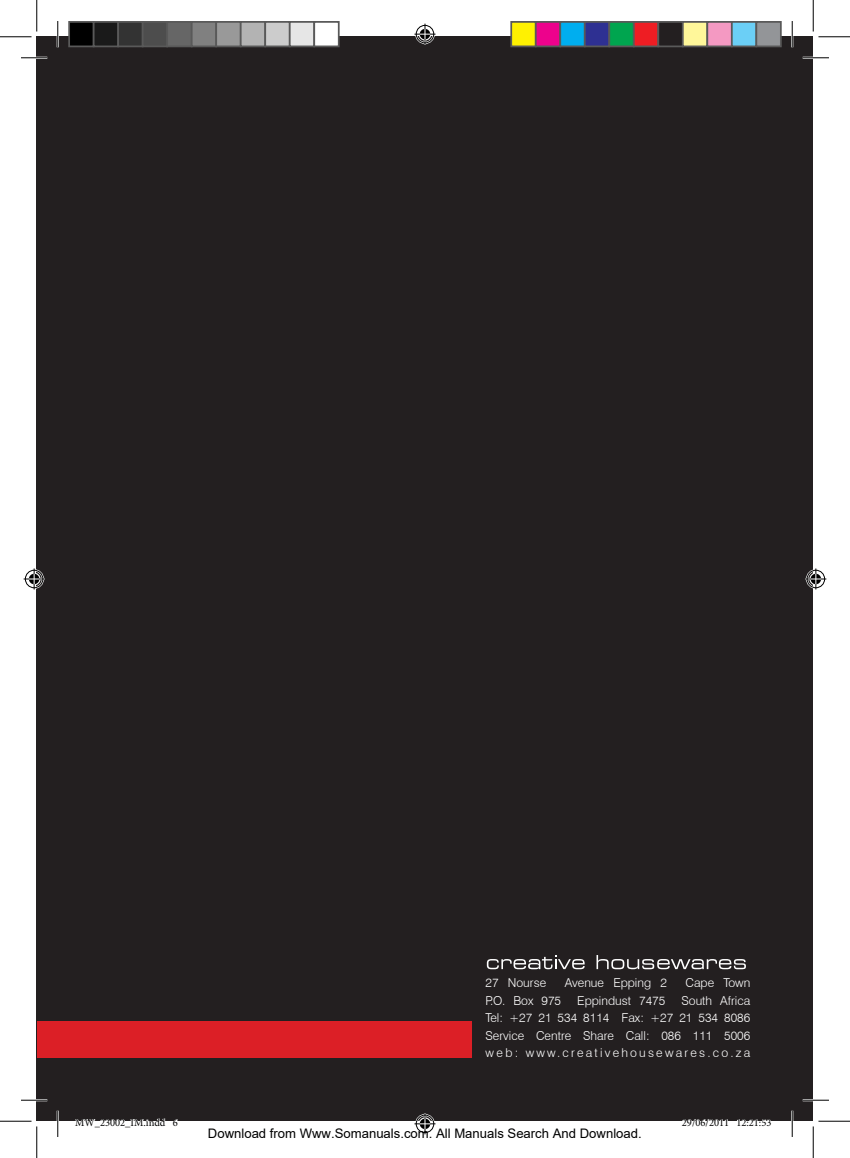
<style>
.page{position:relative;width:850px;height:1158px;background:#fff}
.page>*{position:absolute;margin:0;border:0;box-sizing:border-box;transform-origin:0 0}
.t1{font:13.12px "Arial";color:#000}
.t2{font:300 12.25px/17.5px "Swiss 721 BT";color:#fff;text-align:justify}
.t3{font:10.5px "Minion Pro";color:#000}
</style>
<div class="page">
<div style="left:37px;top:37px;width:776px;height:1083px;background:#231f20"></div>
<svg style="left:596px;top:955px;width:150px;height:14px"></svg>
<svg style="left:487px;top:955px;width:97px;height:14px"></svg>
<div style="left:37px;top:1020px;width:434px;height:37px;background:#dc1f26"></div>
<hr style="left:21px;top:57px;width:26px;height:2px;background:#fff">
<hr style="left:802px;top:57px;width:27px;height:2px;background:#fff">
<hr style="left:21px;top:1098px;width:26px;height:3px;background:#fff">
<hr style="left:802px;top:1098px;width:27px;height:3px;background:#fff">
<hr style="left:57px;top:21px;width:2px;height:26px;background:#fff">
<hr style="left:57px;top:1110px;width:2px;height:26px;background:#fff">
<hr style="left:791px;top:21px;width:2px;height:26px;background:#fff">
<hr style="left:791px;top:1110px;width:2px;height:26px;background:#fff">
<svg style="left:21px;top:57px;width:26px;height:1px"></svg>
<svg style="left:802px;top:57px;width:27px;height:1px"></svg>
<svg style="left:21px;top:1099px;width:26px;height:1px"></svg>
<svg style="left:802px;top:1099px;width:27px;height:1px"></svg>
<svg style="left:57px;top:21px;width:1px;height:26px"></svg>
<svg style="left:57px;top:1110px;width:1px;height:26px"></svg>
<svg style="left:792px;top:21px;width:1px;height:26px"></svg>
<svg style="left:792px;top:1110px;width:1px;height:26px"></svg>
<hr style="left:0;top:36px;width:32px;height:1px;background:#000">
<hr style="left:818px;top:36px;width:32px;height:1px;background:#000">
<hr style="left:0;top:1120px;width:32px;height:1px;background:#000">
<hr style="left:818px;top:1120px;width:32px;height:1px;background:#000">
<hr style="left:36px;top:0;width:1px;height:32px;background:#000">
<hr style="left:36px;top:1126px;width:1px;height:31px;background:#000">
<hr style="left:813px;top:0;width:1px;height:32px;background:#000">
<hr style="left:813px;top:1126px;width:1px;height:31px;background:#000">
<svg style="left:414px;top:24px;width:21px;height:21px"></svg>
<svg style="left:414px;top:1113px;width:21px;height:21px"></svg>
<svg style="left:24px;top:568px;width:21px;height:21px"></svg>
<svg style="left:805px;top:568px;width:21px;height:21px"></svg>
<div style="left:69px;top:22px;width:25px;height:24px;background:#000"></div>
<div style="left:68px;top:21px;width:26px;height:26px;border:2px solid #595959"></div>
<div style="left:94px;top:22px;width:24px;height:24px;background:#1a1a1a"></div>
<div style="left:93px;top:21px;width:26px;height:26px;border:2px solid #595959"></div>
<div style="left:118px;top:22px;width:25px;height:24px;background:#333"></div>
<div style="left:117px;top:21px;width:27px;height:26px;border:2px solid #595959"></div>
<div style="left:143px;top:22px;width:24px;height:24px;background:#4d4d4d"></div>
<div style="left:142px;top:21px;width:26px;height:26px;border:2px solid #595959"></div>
<div style="left:167px;top:22px;width:25px;height:24px;background:#666"></div>
<div style="left:166px;top:21px;width:26px;height:26px;border:2px solid #595959"></div>
<div style="left:192px;top:22px;width:24px;height:24px;background:#808080"></div>
<div style="left:191px;top:21px;width:26px;height:26px;border:2px solid #595959"></div>
<div style="left:216px;top:22px;width:25px;height:24px;background:#999"></div>
<div style="left:215px;top:21px;width:27px;height:26px;border:2px solid #595959"></div>
<div style="left:241px;top:22px;width:24px;height:24px;background:#b3b3b3"></div>
<div style="left:240px;top:21px;width:26px;height:26px;border:2px solid #595959"></div>
<div style="left:265px;top:22px;width:25px;height:24px;background:#ccc"></div>
<div style="left:264px;top:21px;width:26px;height:26px;border:2px solid #595959"></div>
<div style="left:290px;top:22px;width:24px;height:24px;background:#e6e6e6"></div>
<div style="left:289px;top:21px;width:26px;height:26px;border:2px solid #595959"></div>
<div style="left:314px;top:22px;width:25px;height:24px;background:#fff"></div>
<div style="left:313px;top:21px;width:27px;height:26px;border:2px solid #595959"></div>
<div style="left:511px;top:22px;width:25px;height:24px;background:#fff101"></div>
<div style="left:510px;top:21px;width:26px;height:26px;border:2px solid #595959"></div>
<div style="left:536px;top:22px;width:24px;height:24px;background:#ed028c"></div>
<div style="left:535px;top:21px;width:26px;height:26px;border:2px solid #595959"></div>
<div style="left:560px;top:22px;width:25px;height:24px;background:#00aeef"></div>
<div style="left:559px;top:21px;width:26px;height:26px;border:2px solid #595959"></div>
<div style="left:585px;top:22px;width:24px;height:24px;background:#2e3092"></div>
<div style="left:584px;top:21px;width:26px;height:26px;border:2px solid #595959"></div>
<div style="left:609px;top:22px;width:25px;height:24px;background:#00a54f"></div>
<div style="left:608px;top:21px;width:26px;height:26px;border:2px solid #595959"></div>
<div style="left:634px;top:22px;width:24px;height:24px;background:#ee1d23"></div>
<div style="left:633px;top:21px;width:26px;height:26px;border:2px solid #595959"></div>
<div style="left:658px;top:22px;width:25px;height:24px;background:#231f20"></div>
<div style="left:657px;top:21px;width:26px;height:26px;border:2px solid #595959"></div>
<div style="left:683px;top:22px;width:24px;height:24px;background:#fff79a"></div>
<div style="left:682px;top:21px;width:26px;height:26px;border:2px solid #595959"></div>
<div style="left:707px;top:22px;width:25px;height:24px;background:#f499c2"></div>
<div style="left:706px;top:21px;width:26px;height:26px;border:2px solid #595959"></div>
<div style="left:732px;top:22px;width:24px;height:24px;background:#6bcff6"></div>
<div style="left:731px;top:21px;width:26px;height:26px;border:2px solid #595959"></div>
<div style="left:756px;top:22px;width:25px;height:24px;background:#939598"></div>
<div style="left:755px;top:21px;width:26px;height:26px;border:2px solid #595959"></div>
<svg style="left:75px;top:1118px;width:91px;height:3px"></svg>
<svg style="left:681px;top:1119px;width:48px;height:2px"></svg>
<svg style="left:737px;top:1119px;width:34px;height:2px"></svg>
<p class="t2" style="left:485px;top:973px;width:62px">27 Nourse</p>
<p class="t2" style="left:565px;top:973px;width:104px">Avenue Epping 2</p>
<p class="t2" style="left:685px;top:973px;width:66px">Cape Town</p>
<p class="t2" style="left:485px;top:991px;width:77px">P.O. Box 975</p>
<p class="t2" style="left:577px;top:991px;width:89px">Eppindust 7475</p>
<p class="t2" style="left:485px;top:991px;width:266px;text-indent:196px">South Africa Tel: +27 21 534 8114 Fax: +27 21 534 8086<br>Service Centre Share Call: 086 111 5006 web: www.creativehousewares.co.za</p>
<p class="t3" style="left:75px;top:1115px;width:104px">MW_23002_IM.indd 6</p>
<p class="t3" style="left:682px;top:1115px;width:91px">29/06/2011 12:21:53</p>
<p class="t1" style="left:208px;top:1125px;width:435px">Download from Www.Somanuals.com. All Manuals Search And Download.</p>
</div>
